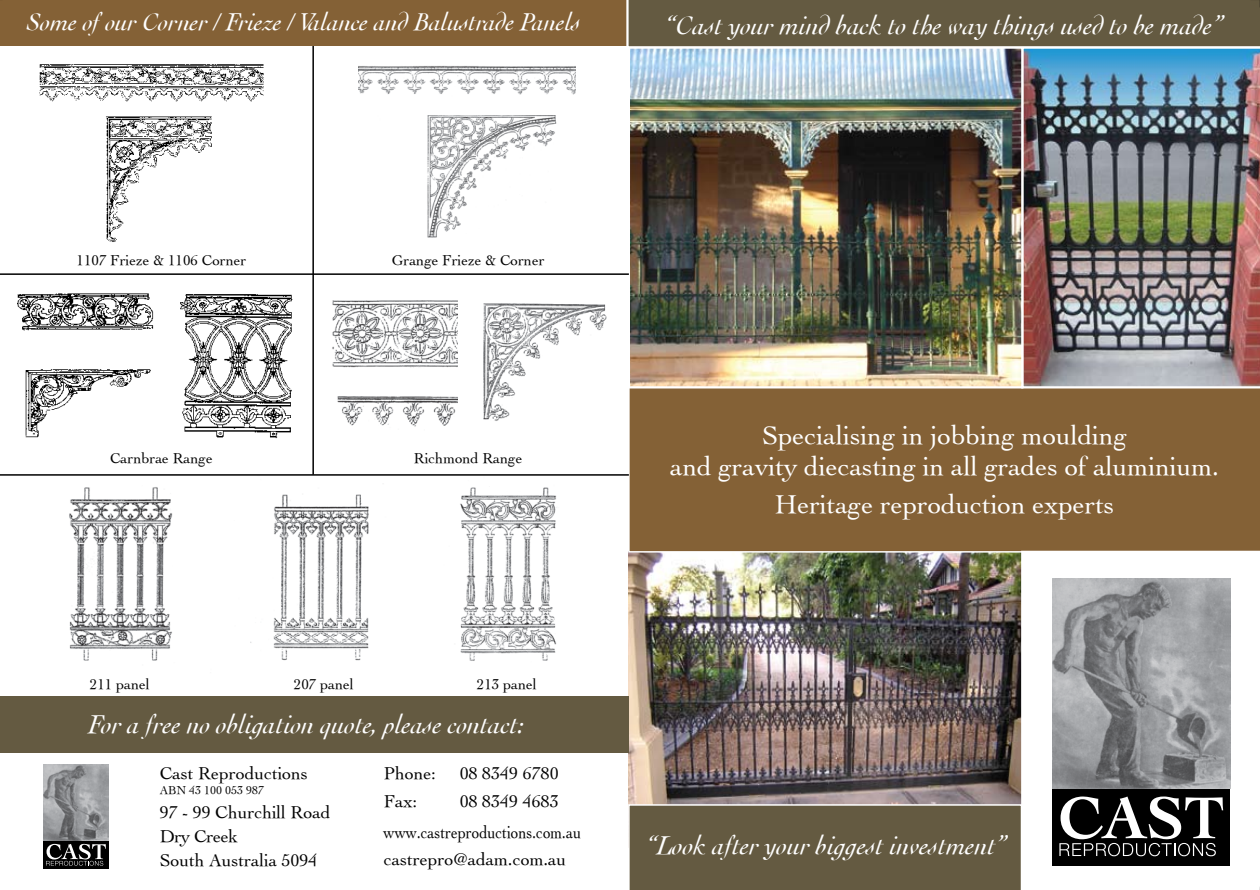
<style>
.page{position:relative;width:1260px;height:890px;background:#fff}
.page>*{position:absolute;margin:0;border:0;box-sizing:border-box;transform-origin:0 0}
.t1{font:italic 27px "Cochin";color:#fff}
.t2{font:27px/30.8px "Cochin";color:#fff;text-align:center}
.t3{font:italic 25.5px "Cochin";color:#fff}
.t4{font:18px/24px "Cochin";color:#000}
.t5{font:15px "Cochin";color:#000}
.t6{font:12px "Cochin";color:#000}
</style>
<div class="page">
<img style="left:69px;top:487px;width:488px;height:174px">
<hr style="left:312px;top:0;width:2px;height:475px;background:#000">
<img style="left:629px;top:553px;width:392px;height:251px">
<div style="left:628px;top:388px;width:632px;height:165px;background:#846136"></div>
<svg style="left:1021px;top:551px;width:239px;height:315px"></svg>
<div style="left:0;top:0;width:629px;height:46px;background:#846136"></div>
<div style="left:0;top:697px;width:628px;height:56px;background:#645a41"></div>
<img style="left:631px;top:49px;width:389px;height:336px">
<img style="left:1023px;top:48px;width:237px;height:339px">
<div style="left:628px;top:46px;width:395px;height:342px;border:2px solid #fff"></div>
<img style="left:39px;top:64px;width:225px;height:178px">
<div style="left:628px;top:804px;width:394px;height:86px;background:#645a41"></div>
<hr style="left:0;top:273px;width:629px;height:2px;background:#000">
<div style="left:1052px;top:774px;width:178px;height:91px;background:#000"></div>
<img style="left:1052px;top:578px;width:178px;height:210px">
<svg style="left:1059px;top:796px;width:164px;height:60px"></svg>
<div style="left:44px;top:836px;width:65px;height:33px;background:#000"></div>
<img style="left:44px;top:764px;width:65px;height:77px">
<svg style="left:46px;top:844px;width:60px;height:22px"></svg>
<img style="left:359px;top:65px;width:217px;height:173px">
<img style="left:17px;top:293px;width:137px;height:145px">
<img style="left:180px;top:296px;width:113px;height:143px">
<img style="left:185px;top:294px;width:107px;height:2px">
<hr style="left:0;top:474px;width:629px;height:2px;background:#000">
<img style="left:332px;top:300px;width:126px;height:127px">
<img style="left:483px;top:303px;width:124px;height:118px">
<div style="left:626px;top:0;width:634px;height:48px;background:#645a41"></div>
<h2 class="t3" style="left:26px;top:7px;width:556px">Some of our Corner / Frieze / Valance and Balustrade Panels</h2>
<h1 class="t1" style="left:665px;top:10px;width:559px">“Cast your mind back to the way things used to be made”</h1>
<p class="t5" style="left:77px;top:251px;width:171px">1107 Frieze &amp; 1106 Corner</p>
<p class="t5" style="left:392px;top:251px;width:154px">Grange Frieze &amp; Corner</p>
<p class="t5" style="left:110px;top:449px;width:104px">Carnbrae Range</p>
<p class="t5" style="left:414px;top:449px;width:110px">Richmond Range</p>
<p class="t5" style="left:90px;top:675px;width:61px">211 panel</p>
<p class="t5" style="left:294px;top:675px;width:61px">207 panel</p>
<p class="t5" style="left:477px;top:675px;width:61px">213 panel</p>
<h1 class="t1" style="left:88px;top:709px;width:437px">For a free no obligation quote, please contact:</h1>
<p class="t4" style="left:160px;top:761px;width:150px">Cast Reproductions</p>
<p class="t6" style="left:160px;top:783px;width:106px">ABN 43 100 053 987</p>
<p class="t4" style="left:160px;top:800px;width:172px">97 - 99 Churchill Road<br>Dry Creek<br>South Australia 5094</p>
<p class="t4" style="left:384px;top:761px;width:54px">Phone:</p>
<p class="t4" style="left:460px;top:761px;width:100px">08 8349 6780</p>
<p class="t4" style="left:384px;top:789px;width:35px">Fax:</p>
<p class="t4" style="left:384px;top:786px;width:199px;line-height:30.9px;text-indent:76px">08 8349 4683 www.castreproductions.com.au</p>
<p class="t4" style="left:384px;top:847px;width:184px">castrepro@adam.com.au</p>
<h1 class="t2" style="left:670px;top:420px;width:550px">Specialising in jobbing moulding<br>and gravity diecasting in all grades of aluminium.</h1>
<h1 class="t2" style="left:775px;top:489px;width:341px">Heritage reproduction experts</h1>
<h1 class="t1" style="left:646px;top:830px;width:361px">“Look after your biggest investment”</h1>
</div>
